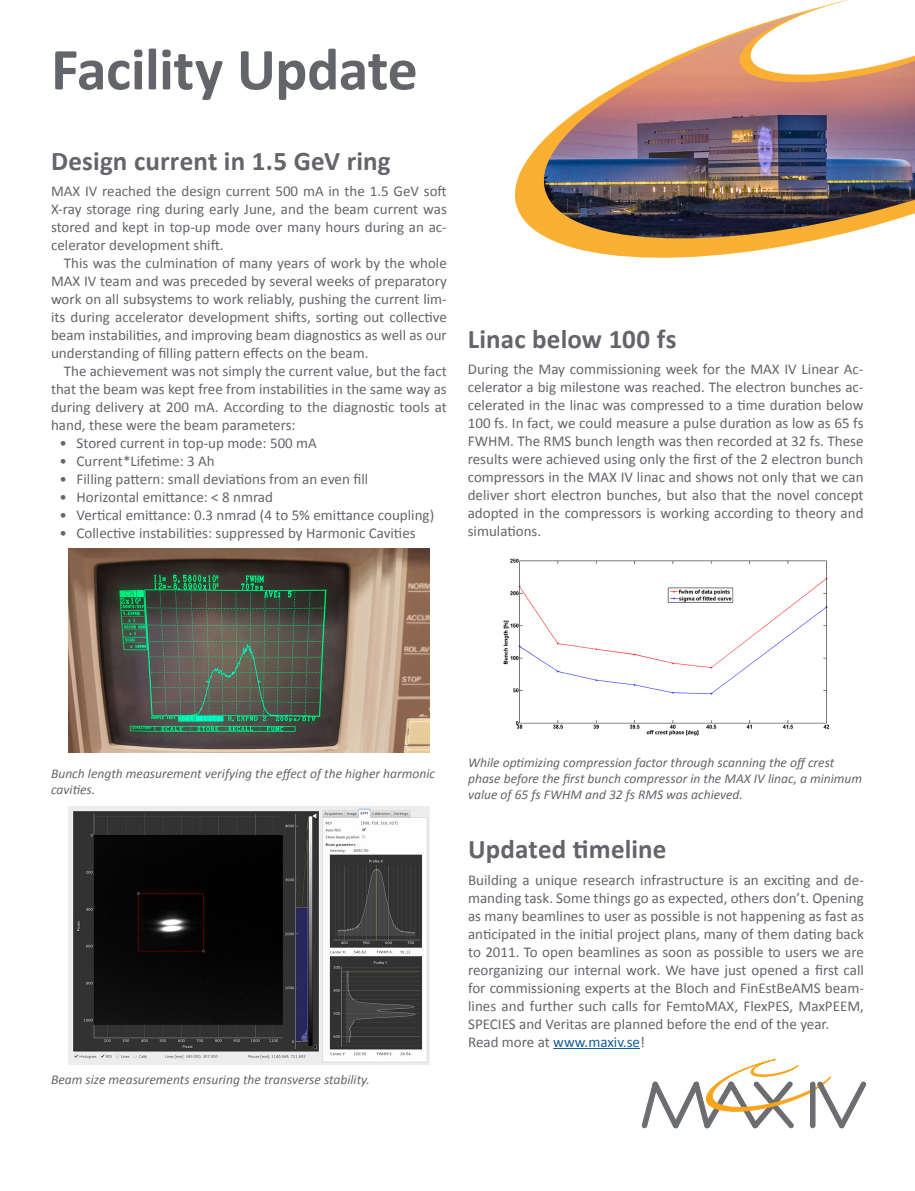
<style>
.page{position:relative;width:915px;height:1191px;background:#fff}
.page>*{position:absolute;margin:0;border:0;box-sizing:border-box;transform-origin:0 0}
.Rubrik{font:700 60px "Calibri";letter-spacing:-.01em;color:#63656a}
.Mellanrubrik{font:700 27px "Calibri";letter-spacing:.005em;color:#63656a}
.Brödtext_första{font:15px/18px "Calibri";color:#63656a;text-align:justify}
.Brödtext{font:15px/18px "Calibri";color:#63656a;text-align:justify}
.Brödtext_första-2{font:15px "Calibri";color:#175d9e}
.Bildtext{font:italic 13.5px/16.2px "Calibri";color:#63656a}
.s1{color:#63656a}
</style>
<div class="page">
<svg style="left:641px;top:1059px;width:224px;height:69px"></svg>
<img style="left:515px;top:4px;width:399px;height:254px">
<img style="left:68px;top:549px;width:361px;height:203px">
<img style="left:68px;top:806px;width:361px;height:258px">
<hr style="left:553px;top:1048px;width:86px;height:1px;background:#175d9e">
<img style="left:503px;top:558px;width:327px;height:178px">
<p class="Rubrik" style="left:51px;top:31px;width:368px">Facility Update</p>
<p class="Mellanrubrik" style="left:51px;top:143px;width:341px">Design current in 1.5 GeV ring</p>
<p class="Brödtext_första" style="left:51px;top:182px;width:397px">MAX IV reached the design current 500 mA in the 1.5 GeV soft X-ray storage ring during early June, and the beam current was stored and kept in top-up mode over many hours during an ac&shy;celerator development shift.</p>
<p class="Brödtext" style="left:51px;top:254px;width:397px;text-indent:13px">This was the culmination of many years of work by the whole MAX IV team and was preceded by several weeks of preparatory work on all subsystems to work reliably, pushing the current lim&shy;its during accelerator development shifts, sorting out collective beam instabilities, and improving beam diagnostics as well as our understanding of filling pattern effects on the beam.</p>
<p class="Brödtext" style="left:51px;top:362px;width:397px;text-indent:13px">The achievement was not simply the current value, but the fact that the beam was kept free from instabilities in the same way as during delivery at 200 mA. According to the diagnostic tools at hand, these were the beam parameters:</p>
<p class="Brödtext_första" style="left:60px;top:434px;width:259px">• Stored current in top-up mode: 500 mA</p>
<p class="Brödtext_första" style="left:60px;top:452px;width:156px">• Current*Lifetime: 3 Ah</p>
<p class="Brödtext_första" style="left:60px;top:470px;width:310px">• Filling pattern: small deviations from an even fill</p>
<p class="Brödtext_första" style="left:60px;top:488px;width:215px">• Horizontal emittance: &lt; 8 nmrad</p>
<p class="Brödtext_första" style="left:60px;top:506px;width:376px">• Vertical emittance: 0.3 nmrad (4 to 5% emittance coupling)</p>
<p class="Brödtext_första" style="left:60px;top:524px;width:357px">• Collective instabilities: suppressed by Harmonic Cavities</p>
<p class="Mellanrubrik" style="left:467px;top:321px;width:210px">Linac below 100 fs</p>
<p class="Brödtext_första" style="left:467px;top:360px;width:397px">During the May commissioning week for the MAX IV Linear Ac&shy;celerator a big milestone was reached. The electron bunches ac&shy;celerated in the linac was compressed to a time duration below 100 fs. In fact, we could measure a pulse duration as low as 65 fs FWHM. The RMS bunch length was then recorded at 32 fs. These results were achieved using only the first of the 2 electron bunch compressors in the MAX IV linac and shows not only that we can deliver short electron bunches, but also that the novel concept adopted in the compressors is working according to theory and simulations.</p>
<p class="Bildtext" style="left:51px;top:764px;width:385px">Bunch length measurement verifying the effect of the higher harmonic cavities.</p>
<p class="Bildtext" style="left:51px;top:1071px;width:320px">Beam size measurements ensuring the transverse stability.</p>
<p class="Bildtext" style="left:468px;top:754px;width:395px">While optimizing compression factor through scanning the off crest phase before the first bunch compressor in the MAX IV linac, a minimum value of 65 fs FWHM and 32 fs RMS was achieved.</p>
<p class="Mellanrubrik" style="left:468px;top:832px;width:200px">Updated timeline</p>
<p class="Brödtext_första" style="left:468px;top:870px;width:397px">Building a unique research infrastructure is an exciting and de&shy;manding task. Some things go as expected, others don’t. Opening as many beamlines to user as possible is not happening as fast as anticipated in the initial project plans, many of them dating back to 2011. To open beamlines as soon as possible to users we are reorganizing our internal work. We have just opened a first call for commissioning experts at the Bloch and FinEstBeAMS beam&shy;lines and further such calls for FemtoMAX, FlexPES, MaxPEEM, SPECIES and Veritas are planned before the end of the year.</p>
<p class="Brödtext_första-2" style="left:468px;top:1032px;width:178px"><span class="s1">Read more at</span> www.maxiv.se<span class="s1">!</span></p>
</div>
